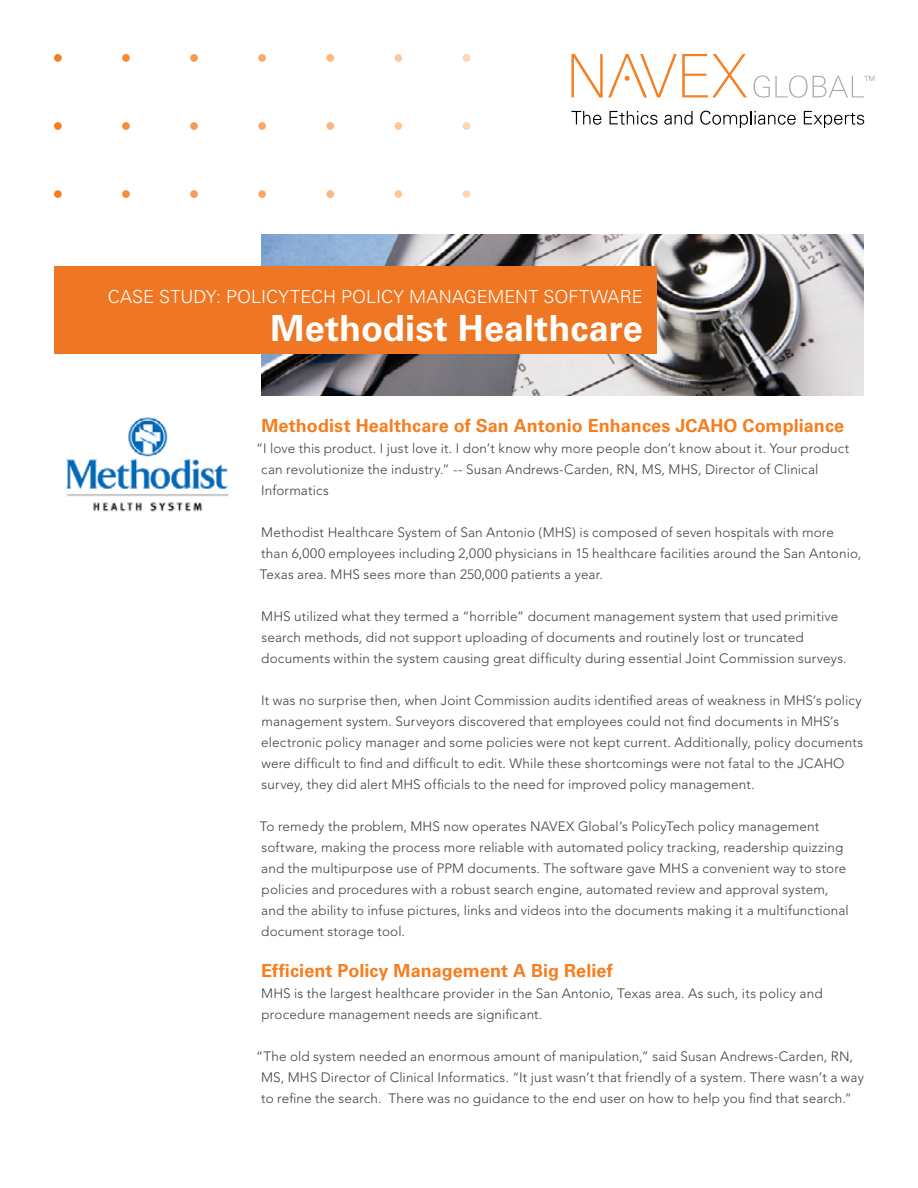
<style>
.page{position:relative;width:918px;height:1188px;background:#fff}
.page>*{position:absolute;margin:0;border:0;box-sizing:border-box;transform-origin:0 0}
.t1{font:700 36px "Univers";color:#fff}
.t2{font:700 18px "Univers";letter-spacing:.005em;color:#f57e20}
.t3{font:300 18px "Univers";color:#fff}
.t4{font:300 13.5px/21px "Avenir";letter-spacing:.01em;color:#414042}
</style>
<div class="page">
<img style="left:261px;top:235px;width:602px;height:161px">
<div style="left:54px;top:267px;width:602px;height:87px;background:#ef7622"></div>
<svg style="left:54px;top:54px;width:416px;height:144px"></svg>
<svg style="left:572px;top:54px;width:175px;height:43px"></svg>
<svg style="left:572px;top:111px;width:29px;height:14px"></svg>
<svg style="left:610px;top:111px;width:48px;height:14px"></svg>
<svg style="left:664px;top:111px;width:29px;height:14px"></svg>
<svg style="left:700px;top:111px;width:96px;height:17px"></svg>
<svg style="left:804px;top:111px;width:60px;height:17px"></svg>
<svg style="left:753px;top:75px;width:121px;height:23px"></svg>
<img style="left:66px;top:417px;width:163px;height:95px">
<h2 class="t3" style="left:108px;top:286px;width:536px">CASE STUDY: POLICYTECH POLICY MANAGEMENT SOFTWARE</h2>
<h1 class="t1" style="left:271px;top:307px;width:374px">Methodist Healthcare</h1>
<h2 class="t2" style="left:261px;top:415px;width:584px">Methodist Healthcare of San Antonio Enhances JCAHO Compliance</h2>
<p class="t4" style="left:261px;top:438px;width:590px;text-indent:-5px">“I love this product. I just love it. I don’t know why more people don’t know about it. Your product can revolutionize the industry.” -- Susan Andrews-Carden, RN, MS, MHS, Director of Clinical<br>Informatics</p>
<p class="t4" style="left:260px;top:522px;width:603px">Methodist Healthcare System of San Antonio (MHS) is composed of seven hospitals with more than 6,000 employees including 2,000 physicians in 15 healthcare facilities around the San Antonio,<br>Texas area. MHS sees more than 250,000 patients a year.</p>
<p class="t4" style="left:261px;top:606px;width:587px">MHS utilized what they termed a “horrible” document management system that used primitive search methods, did not support uploading of documents and routinely lost or truncated documents within the system causing great difficulty during essential Joint Commission surveys.</p>
<p class="t4" style="left:261px;top:690px;width:604px">It was no surprise then, when Joint Commission audits identified areas of weakness in MHS’s policy management system. Surveyors discovered that employees could not find documents in MHS’s electronic policy manager and some policies were not kept current. Additionally, policy documents were difficult to find and difficult to edit. While these shortcomings were not fatal to the JCAHO survey, they did alert MHS officials to the need for improved policy management.</p>
<p class="t4" style="left:260px;top:816px;width:591px">To remedy the problem, MHS now operates NAVEX Global’s PolicyTech policy management software, making the process more reliable with automated policy tracking, readership quizzing and the multipurpose use of PPM documents. The software gave MHS a convenient way to store policies and procedures with a robust search engine, automated review and approval system, and the ability to infuse pictures, links and videos into the documents making it a multifunctional document storage tool.</p>
<h2 class="t2" style="left:261px;top:960px;width:353px">Efficient Policy Management A Big Relief</h2>
<p class="t4" style="left:261px;top:982px;width:563px">MHS is the largest healthcare provider in the San Antonio, Texas area. As such, its policy and procedure management needs are significant.</p>
<p class="t4" style="left:261px;top:1045px;width:604px;text-indent:-5px">“The old system needed an enormous amount of manipulation,” said Susan Andrews-Carden, RN,<br>MS, MHS Director of Clinical Informatics. “It just wasn’t that friendly of a system. There wasn’t a way to refine the search. There was no guidance to the end user on how to help you find that search.”</p>
</div>
